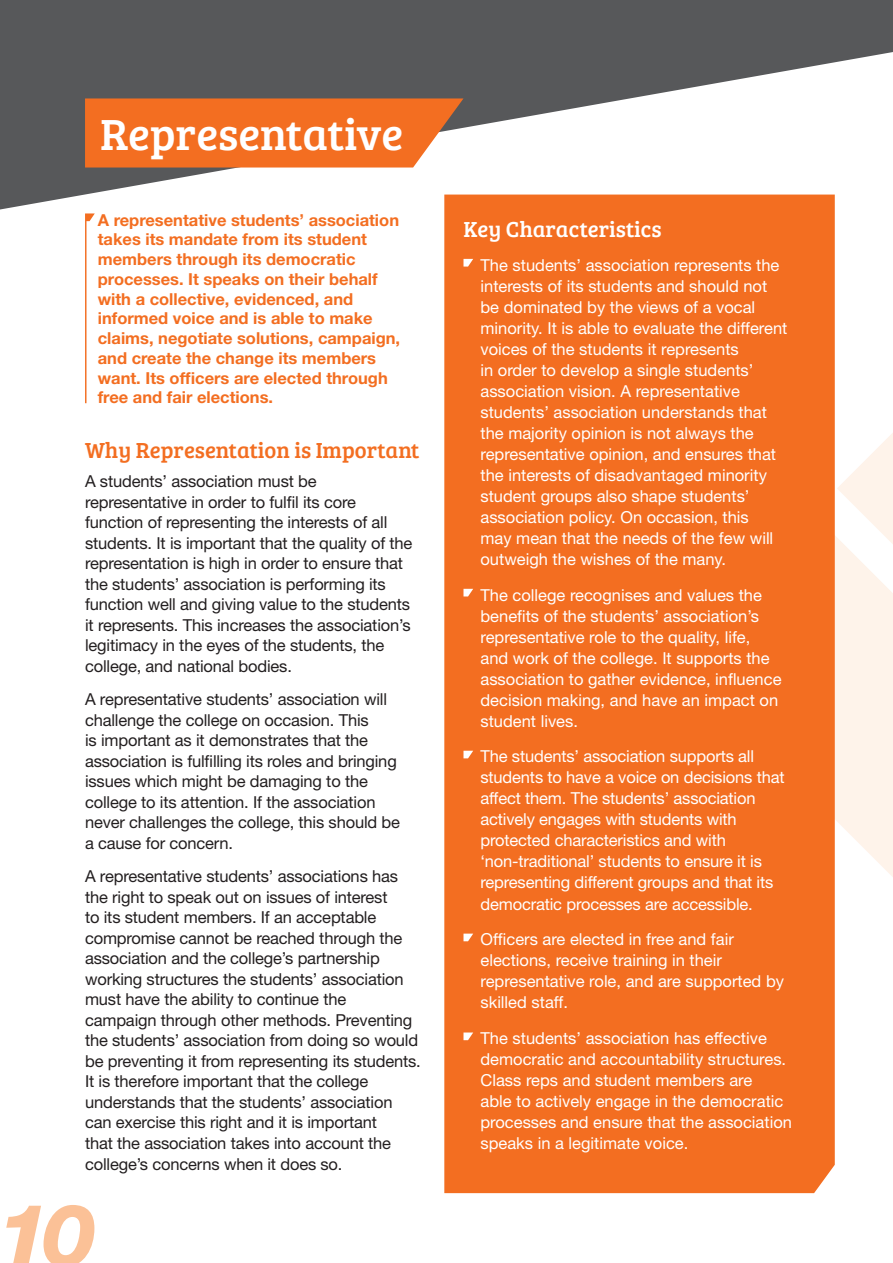
<style>
.page{position:relative;width:893px;height:1263px;background:#fff}
.page>*{position:absolute;margin:0;border:0;box-sizing:border-box;transform-origin:0 0}
.t1{font:italic 800 87px "Helvetica Neue";color:#fbc197}
.t2{font:45px "Bree Serif";color:#fff}
.t3{font:22.5px "Bree Serif";color:#f36e21}
.t4{font:22.5px "Bree Serif";color:#fff}
.t5{font:16.5px/21px "Helvetica Neue";color:#fff}
.t6{font:16.5px/20.5px "Helvetica Neue";letter-spacing:-.01em;color:#231f20}
.t7{font:700 16.5px/19.8px "Helvetica Neue";color:#f36e21}
</style>
<div class="page">
<svg style="left:529px;top:433px;width:364px;height:761px"></svg>
<svg style="left:0;top:0;width:893px;height:209px;fill:#57585a"></svg>
<div style="left:444px;top:195px;width:391px;height:998px;background:#f36e21"></div>
<svg style="left:463px;top:259px;width:10px;height:8px"></svg>
<svg style="left:463px;top:589px;width:10px;height:7px"></svg>
<svg style="left:463px;top:751px;width:10px;height:7px"></svg>
<svg style="left:463px;top:934px;width:10px;height:7px"></svg>
<svg style="left:463px;top:1032px;width:10px;height:8px"></svg>
<svg style="left:85px;top:98px;width:378px;height:70px;background:#f0752d"></svg>
<svg style="left:85px;top:213px;width:10px;height:190px"></svg>
<h2 class="t2" style="left:100px;top:102px;width:305px">Representative</h2>
<p class="t7" style="left:98px;top:209px;width:304px">A representative students’ association takes its mandate from its student members through its democratic processes. It speaks on their behalf with a collective, evidenced, and informed voice and is able to make claims, negotiate solutions, campaign, and create the change its members want. Its officers are elected through free and fair elections.</p>
<h3 class="t3" style="left:85px;top:434px;width:336px">Why Representation is Important</h3>
<p class="t6" style="left:85px;top:471px;width:329px">A students’ association must be representative in order to fulfil its core function of representing the interests of all students. It is important that the quality of the representation is high in order to ensure that the students’ association is performing its function well and giving value to the students it represents. This increases the association’s legitimacy in the eyes of the students, the college, and national bodies.</p>
<p class="t6" style="left:85px;top:689px;width:317px">A representative students’ association will challenge the college on occasion. This<br>is important as it demonstrates that the association is fulfilling its roles and bringing issues which might be damaging to the college to its attention. If the association never challenges the college, this should be a cause for concern.</p>
<p class="t6" style="left:85px;top:866px;width:337px">A representative students’ associations has the right to speak out on issues of interest<br>to its student members. If an acceptable compromise cannot be reached through the association and the college’s partnership working structures the students’ association must have the ability to continue the campaign through other methods. Preventing the students’ association from doing so would be preventing it from representing its students.<br>It is therefore important that the college understands that the students’ association can exercise this right and it is important<br>that the association takes into account the college’s concerns when it does so.</p>
<h1 class="t1" style="left:-4px;top:1183px;width:102px">10</h1>
<h3 class="t4" style="left:463px;top:213px;width:200px">Key Characteristics</h3>
<p class="t5" style="left:480px;top:254px;width:308px">The students’ association represents the interests of its students and should not be dominated by the views of a vocal minority. It is able to evaluate the different voices of the students it represents<br>in order to develop a single students’ association vision. A representative students’ association understands that the majority opinion is not always the representative opinion, and ensures that the interests of disadvantaged minority student groups also shape students’ association policy. On occasion, this<br>may mean that the needs of the few will outweigh the wishes of the many.</p>
<p class="t5" style="left:480px;top:584px;width:303px">The college recognises and values the benefits of the students’ association’s representative role to the quality, life, and work of the college. It supports the association to gather evidence, influence decision making, and have an impact on student lives.</p>
<p class="t5" style="left:480px;top:746px;width:306px">The students’ association supports all students to have a voice on decisions that affect them. The students’ association actively engages with students with protected characteristics and with ‘non‑traditional’ students to ensure it is representing different groups and that its democratic processes are accessible.</p>
<p class="t5" style="left:480px;top:929px;width:305px">Officers are elected in free and fair elections, receive training in their representative role, and are supported by skilled staff.</p>
<p class="t5" style="left:480px;top:1027px;width:313px">The students’ association has effective democratic and accountability structures.<br>Class reps and student members are<br>able to actively engage in the democratic processes and ensure that the association speaks in a legitimate voice.</p>
</div>
